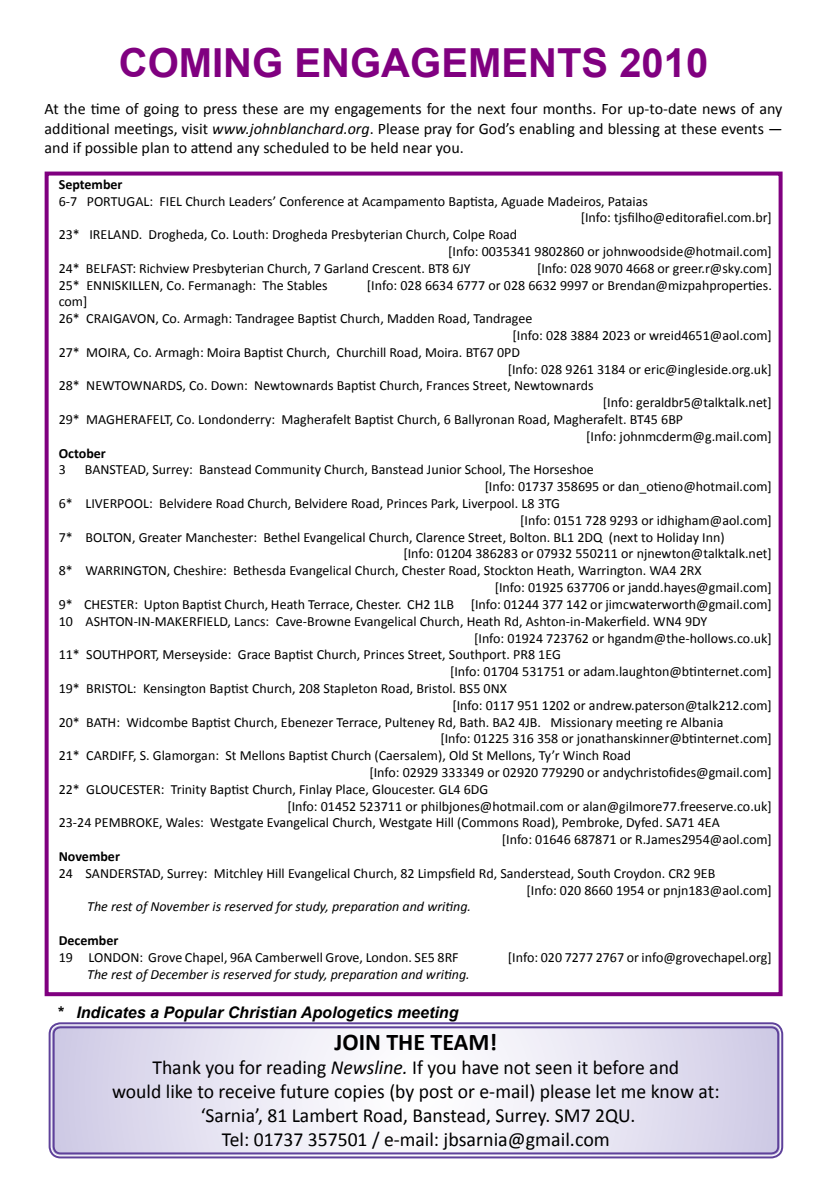
<style>
.page{position:relative;width:840px;height:1191px;background:#fff}
.page>*{position:absolute;margin:0;border:0;box-sizing:border-box;transform-origin:0 0}
.t1{font:700 40px "Arial";color:#800080}
.t2{font:700 24px "Calibri";color:#000}
.t3{font:20px/24px "Calibri";color:#000;text-align:center}
.t4{font:16px/19.2px "Calibri";color:#000;text-align:justify}
.t5{font:16px "Myriad Pro";color:#000}
.t6{font:italic 700 16px "Arial";color:#000}
.t7{font:14px/16.8px "Calibri";color:#000}
.t8{font:italic 14px "Calibri";color:#000}
.t9{font:700 14px "Calibri";color:#000}
.s1{font-style:italic}
</style>
<div class="page">
<svg style="left:52px;top:1025px;width:727px;height:130px"></svg>
<div style="left:49px;top:1022px;width:733px;height:136px;border:2px solid #5e419a;border-radius:11px"></div>
<div style="left:53px;top:1026px;width:725px;height:128px;border:2px solid #5e419a;border-radius:7px"></div>
<div style="left:45px;top:171px;width:737px;height:825px;border:4px solid #800080"></div>
<h1 class="t1" style="left:119px;top:37px;width:590px">COMING ENGAGEMENTS 2010</h1>
<p class="t4" style="left:45px;top:99px;width:739px">At the time of going to press these are my engagements for the next four months. For up-to-date news of any additional meetings, visit <span class="s1">www.johnblanchard.org</span>. Please pray for God’s enabling and blessing at these events — and if possible plan to attend any scheduled to be held near you.</p>
<p class="t9" style="left:59px;top:175px;width:65px">September</p>
<p class="t7" style="left:59px;top:192px;width:590px">6-7 PORTUGAL: FIEL Church Leaders’ Conference at Acampamento Baptista, Aguade Madeiros, Pataias</p>
<p class="t7" style="left:580px;top:209px;width:192px">[Info: tjsfilho@editorafiel.com.br]</p>
<p class="t7" style="left:59px;top:225px;width:459px">23* IRELAND. Drogheda, Co. Louth: Drogheda Presbyterian Church, Colpe Road</p>
<p class="t7" style="left:448px;top:242px;width:325px">[Info: 0035341 9802860 or johnwoodside@hotmail.com]</p>
<p class="t7" style="left:59px;top:259px;width:413px">24* BELFAST: Richview Presbyterian Church, 7 Garland Crescent. BT8 6JY</p>
<p class="t7" style="left:536px;top:259px;width:236px">[Info: 028 9070 4668 or greer.r@sky.com]</p>
<p class="t7" style="left:59px;top:276px;width:270px">25* ENNISKILLEN, Co. Fermanagh: The Stables</p>
<p class="t7" style="left:367px;top:276px;width:406px">[Info: 028 6634 6777 or 028 6632 9997 or Brendan@mizpahproperties.</p>
<p class="t7" style="left:59px;top:293px;width:30px">com]</p>
<p class="t7" style="left:59px;top:309px;width:475px">26* CRAIGAVON, Co. Armagh: Tandragee Baptist Church, Madden Road, Tandragee</p>
<p class="t7" style="left:512px;top:326px;width:260px">[Info: 028 3884 2023 or wreid4651@aol.com]</p>
<p class="t7" style="left:59px;top:343px;width:462px">27* MOIRA, Co. Armagh: Moira Baptist Church, Churchill Road, Moira. BT67 0PD</p>
<p class="t7" style="left:507px;top:360px;width:265px">[Info: 028 9261 3184 or eric@ingleside.org.uk]</p>
<p class="t7" style="left:59px;top:377px;width:536px">28* NEWTOWNARDS, Co. Down: Newtownards Baptist Church, Frances Street, Newtownards</p>
<p class="t7" style="left:602px;top:393px;width:170px">[Info: geraldbr5@talktalk.net]</p>
<p class="t7" style="left:59px;top:410px;width:625px">29* MAGHERAFELT, Co. Londonderry: Magherafelt Baptist Church, 6 Ballyronan Road, Magherafelt. BT45 6BP</p>
<p class="t7" style="left:586px;top:427px;width:187px">[Info: johnmcderm@g.mail.com]</p>
<p class="t9" style="left:59px;top:444px;width:49px">October</p>
<p class="t7" style="left:59px;top:461px;width:9px">3</p>
<p class="t7" style="left:85px;top:461px;width:510px">BANSTEAD, Surrey: Banstead Community Church, Banstead Junior School, The Horseshoe</p>
<p class="t7" style="left:484px;top:477px;width:288px">[Info: 01737 358695 or dan_otieno@hotmail.com]</p>
<p class="t7" style="left:59px;top:494px;width:502px">6* LIVERPOOL: Belvidere Road Church, Belvidere Road, Princes Park, Liverpool. L8 3TG</p>
<p class="t7" style="left:520px;top:511px;width:253px">[Info: 0151 728 9293 or idhigham@aol.com]</p>
<p class="t7" style="left:59px;top:528px;width:667px">7* BOLTON, Greater Manchester: Bethel Evangelical Church, Clarence Street, Bolton. BL1 2DQ (next to Holiday Inn)</p>
<p class="t7" style="left:403px;top:545px;width:370px">[Info: 01204 386283 or 07932 550211 or njnewton@talktalk.net]</p>
<p class="t7" style="left:59px;top:561px;width:644px">8* WARRINGTON, Cheshire: Bethesda Evangelical Church, Chester Road, Stockton Heath, Warrington. WA4 2RX</p>
<p class="t7" style="left:494px;top:578px;width:278px">[Info: 01925 637706 or jandd.hayes@gmail.com]</p>
<p class="t7" style="left:59px;top:595px;width:714px">9* CHESTER: Upton Baptist Church, Heath Terrace, Chester. CH2 1LB [Info: 01244 377 142 or jimcwaterworth@gmail.com]</p>
<p class="t7" style="left:59px;top:612px;width:649px">10 ASHTON-IN-MAKERFIELD, Lancs: Cave-Browne Evangelical Church, Heath Rd, Ashton-in-Makerfield. WN4 9DY</p>
<p class="t7" style="left:474px;top:629px;width:299px">[Info: 01924 723762 or hgandm@the-hollows.co.uk]</p>
<p class="t7" style="left:59px;top:645px;width:503px">11* SOUTHPORT, Merseyside: Grace Baptist Church, Princes Street, Southport. PR8 1EG</p>
<p class="t7" style="left:450px;top:662px;width:323px">[Info: 01704 531751 or adam.laughton@btinternet.com]</p>
<p class="t7" style="left:59px;top:679px;width:449px">19* BRISTOL: Kensington Baptist Church, 208 Stapleton Road, Bristol. BS5 0NX</p>
<p class="t7" style="left:452px;top:696px;width:321px">[Info: 0117 951 1202 or andrew.paterson@talk212.com]</p>
<p class="t7" style="left:59px;top:713px;width:665px">20* BATH: Widcombe Baptist Church, Ebenezer Terrace, Pulteney Rd, Bath. BA2 4JB. Missionary meeting re Albania</p>
<p class="t7" style="left:440px;top:729px;width:333px">[Info: 01225 316 358 or jonathanskinner@btinternet.com]</p>
<p class="t7" style="left:59px;top:746px;width:573px">21* CARDIFF, S. Glamorgan: St Mellons Baptist Church (Caersalem), Old St Mellons, Ty’r Winch Road</p>
<p class="t7" style="left:369px;top:763px;width:403px">[Info: 02929 333349 or 02920 779290 or andychristofides@gmail.com]</p>
<p class="t7" style="left:59px;top:780px;width:431px">22* GLOUCESTER: Trinity Baptist Church, Finlay Place, Gloucester. GL4 6DG</p>
<p class="t7" style="left:287px;top:797px;width:485px">[Info: 01452 523711 or philbjones@hotmail.com or alan@gilmore77.freeserve.co.uk]</p>
<p class="t7" style="left:59px;top:813px;width:662px">23-24 PEMBROKE, Wales: Westgate Evangelical Church, Westgate Hill (Commons Road), Pembroke, Dyfed. SA71 4EA</p>
<p class="t7" style="left:501px;top:830px;width:271px">[Info: 01646 687871 or R.James2954@aol.com]</p>
<p class="t9" style="left:59px;top:847px;width:63px">November</p>
<p class="t7" style="left:526px;top:864px;width:247px;text-indent:-467px">24 SANDERSTAD, Surrey: Mitchley Hill Evangelical Church, 82 Limpsfield Rd, Sanderstead, South Croydon. CR2 9EB<br>[Info: 020 8660 1954 or pnjn183@aol.com]</p>
<p class="t8" style="left:87px;top:898px;width:385px">The rest of November is reserved for study, preparation and writing.</p>
<p class="t9" style="left:59px;top:931px;width:61px">December</p>
<p class="t7" style="left:59px;top:948px;width:401px">19 LONDON: Grove Chapel, 96A Camberwell Grove, London. SE5 8RF</p>
<p class="t7" style="left:507px;top:948px;width:265px">[Info: 020 7277 2767 or info@grovechapel.org]</p>
<p class="t8" style="left:87px;top:965px;width:384px">The rest of December is reserved for study, preparation and writing.</p>
<p class="t6" style="left:57px;top:1002px;width:403px">* Indicates a Popular Christian Apologetics meeting</p>
<h2 class="t2" style="left:334px;top:1026px;width:164px">JOIN THE TEAM!</h2>
<p class="t3" style="left:112px;top:1054px;width:608px">Thank you for reading <span class="s1">Newsline.</span> If you have not seen it before and<br>would like to receive future copies (by post or e-mail) please let me know at: ‘Sarnia’, 81 Lambert Road, Banstead, Surrey. SM7 2QU.<br>Tel: 01737 357501 / e-mail: jbsarnia@gmail.com</p>
<p class="t5" style="left:152px;top:1112px;width:536px">CCCF is a registered charity in England No. 281757 and in Scotland No. SC037769</p>
</div>
